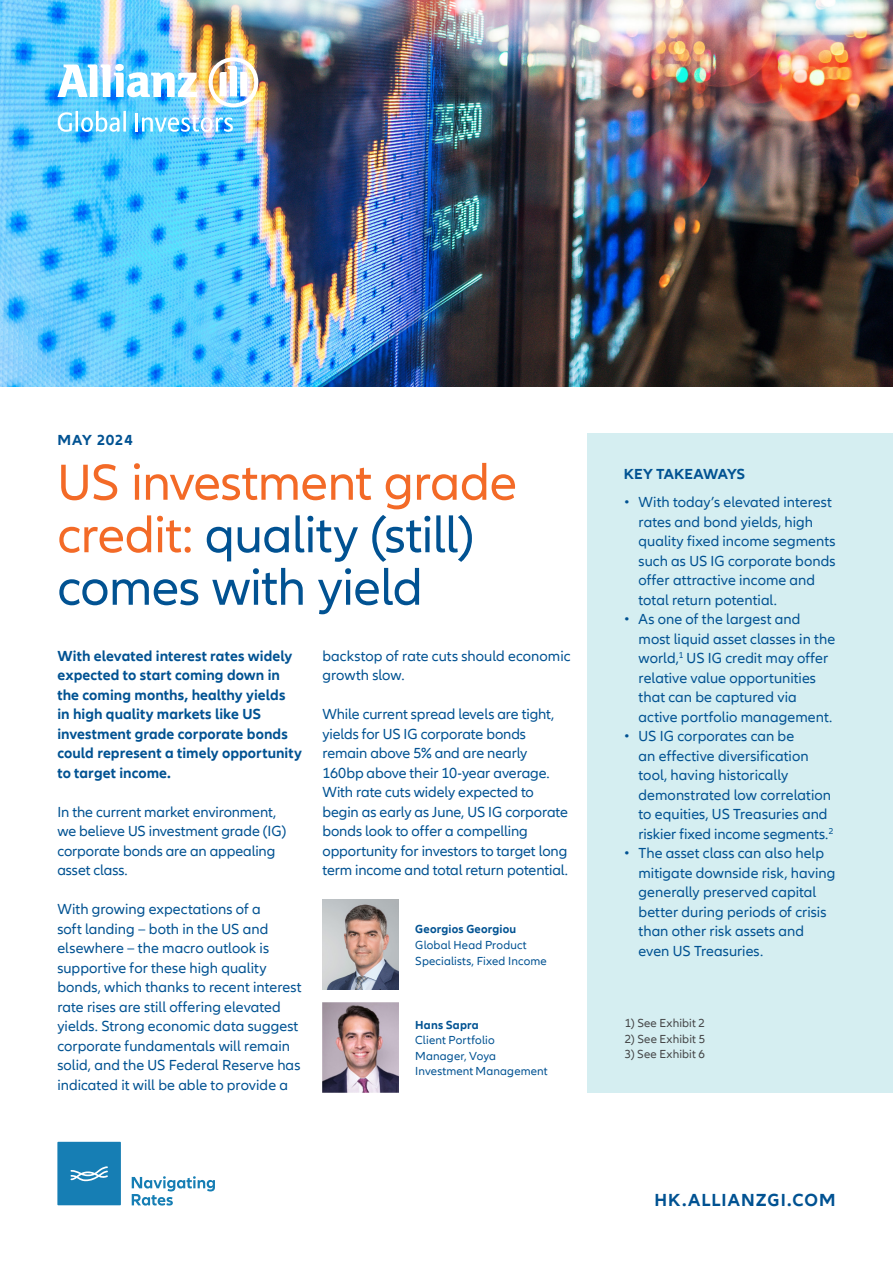
<style>
.page{position:relative;width:893px;height:1263px;background:#fff}
.page>*{position:absolute;margin:0;border:0;box-sizing:border-box;transform-origin:0 0}
.Headline{font:52.5px/52.5px "Allianz Neo";letter-spacing:-.015em;color:#015292}
.URL_connect{font:700 18px "Allianz Neo";letter-spacing:.06em;color:#015292}
.Copy{font:15px/19.5px "Allianz Neo";color:#015292}
.Copy-2{font:700 15px/19.5px "Allianz Neo";letter-spacing:.005em;color:#015292}
.Product_top_line{font:700 15px "Allianz Neo";letter-spacing:-.005em;color:#015292}
.Copy__small{font:12px/15.6px "Allianz Neo";letter-spacing:.01em;color:#015292}
.Disclaimer_footnote{font:12px "Allianz Neo";letter-spacing:.015em;color:#454647}
.Copy__small-2{font:700 12px "Allianz Neo";letter-spacing:.015em;color:#015292}
.s1{color:#f36a27}
</style>
<div class="page">
<div style="left:587px;top:434px;width:306px;height:659px;background:#d5eef1"></div>
<img style="left:0;top:0;width:893px;height:387px">
<img style="left:322px;top:1002px;width:76px;height:90px">
<img style="left:322px;top:899px;width:76px;height:90px">
<div style="left:57px;top:1142px;width:64px;height:63px;background:#167eb4"></div>
<svg style="left:71px;top:1166px;width:37px;height:15px"></svg>
<svg style="left:132px;top:1176px;width:83px;height:29px"></svg>
<svg style="left:57px;top:64px;width:140px;height:33px"></svg>
<img style="left:208px;top:57px;width:50px;height:50px">
<svg style="left:58px;top:112px;width:14px;height:20px"></svg>
<hr style="left:76px;top:111px;width:2px;height:21px;background:#fff">
<svg style="left:81px;top:111px;width:39px;height:21px"></svg>
<hr style="left:123px;top:111px;width:3px;height:21px;background:#fff">
<hr style="left:135px;top:113px;width:3px;height:19px;background:#fff">
<svg style="left:142px;top:115px;width:91px;height:17px"></svg>
<p class="Copy-2" style="left:57px;top:431px;width:77px">MAY 2024</p>
<p class="Headline" style="left:57px;top:457px;width:461px"><span class="s1">US investment grade credit:</span> quality (still) comes with yield</p>
<p class="Copy-2" style="left:57px;top:646px;width:246px">With elevated interest rates widely expected to start coming down in the coming months, healthy yields<br>in high quality markets like US investment grade corporate bonds could represent a timely opportunity to target income.</p>
<p class="Copy" style="left:57px;top:802px;width:230px">In the current market environment, we believe US investment grade (IG) corporate bonds are an appealing asset class.</p>
<p class="Copy" style="left:57px;top:900px;width:246px">With growing expectations of a<br>soft landing – both in the US and elsewhere – the macro outlook is supportive for these high quality bonds, which thanks to recent interest rate rises are still offering elevated yields. Strong economic data suggest corporate fundamentals will remain solid, and the US Federal Reserve has indicated it will be able to provide a</p>
<p class="Copy" style="left:322px;top:646px;width:250px">backstop of rate cuts should economic growth slow.</p>
<p class="Copy" style="left:322px;top:705px;width:247px">While current spread levels are tight, yields for US IG corporate bonds remain above 5% and are nearly 160bp above their 10-year average.<br>With rate cuts widely expected to begin as early as June, US IG corporate bonds look to offer a compelling opportunity for investors to target long term income and total return potential.</p>
<p class="Copy__small-2" style="left:415px;top:922px;width:102px">Georgios Georgiou</p>
<p class="Copy__small" style="left:415px;top:937px;width:133px">Global Head Product<br>Specialists, Fixed Income</p>
<p class="Copy__small-2" style="left:415px;top:1017px;width:65px">Hans Sapra</p>
<p class="Copy__small" style="left:415px;top:1033px;width:134px">Client Portfolio<br>Manager, Voya<br>Investment Management</p>
<p class="Product_top_line" style="left:624px;top:465px;width:123px">KEY TAKEAWAYS</p>
<p class="Copy" style="left:639px;top:493px;width:199px;text-indent:-15px">• With today’s elevated interest rates and bond yields, high quality fixed income segments such as US IG corporate bonds offer attractive income and total return potential.</p>
<p class="Copy" style="left:639px;top:610px;width:198px;text-indent:-15px">• As one of the largest and most liquid asset classes in the world,<sup>1</sup> US IG credit may offer relative value opportunities that can be captured via active portfolio management.</p>
<p class="Copy" style="left:639px;top:727px;width:196px;text-indent:-15px">• US IG corporates can be<br>an effective diversification tool, having historically demonstrated low correlation to equities, US Treasuries and riskier fixed income segments.<sup>2</sup></p>
<p class="Copy" style="left:639px;top:844px;width:198px;text-indent:-15px">• The asset class can also help mitigate downside risk, having generally preserved capital better during periods of crisis than other risk assets and even US Treasuries.</p>
<p class="Disclaimer_footnote" style="left:625px;top:1016px;width:82px">1) See Exhibit 2</p>
<p class="Disclaimer_footnote" style="left:625px;top:1032px;width:82px">2) See Exhibit 5</p>
<p class="Disclaimer_footnote" style="left:625px;top:1047px;width:82px">3) See Exhibit 6</p>
<p class="URL_connect" style="left:654px;top:1189px;width:183px">HK.ALLIANZGI.COM</p>
</div>
